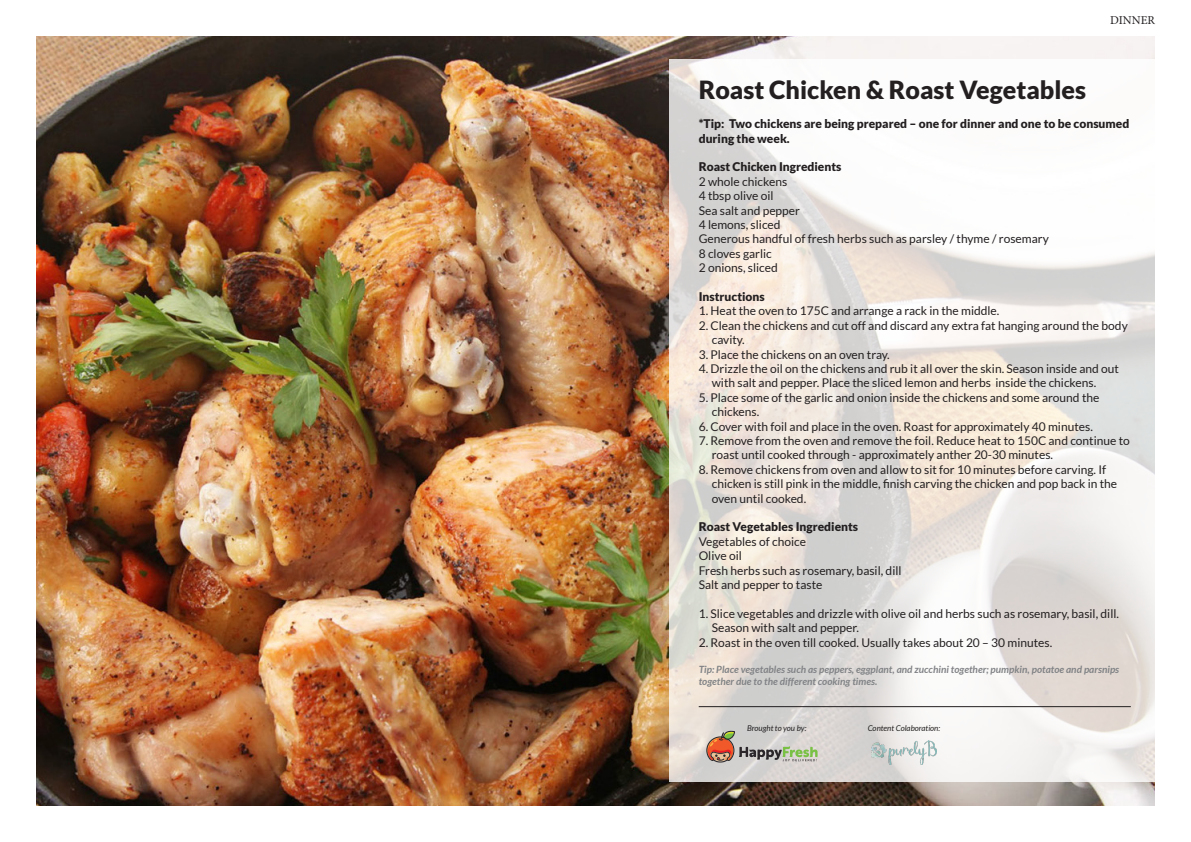
<style>
.page{position:relative;width:1191px;height:842px;background:#fff}
.page>*{position:absolute;margin:0;border:0;box-sizing:border-box;transform-origin:0 0}
.t1{font:900 25px "Lato";color:#231f20}
.t2{font:12px/14.4px "Lato";color:#231f20}
.t3{font:900 12px/14.4px "Lato";color:#231f20}
.t4{font:12px "Minion Pro";color:#231f20}
.t5{font:italic 700 10px/12px "Lato";color:#808285}
.t6{font:italic 8px "Lato";color:#231f20}
</style>
<div class="page">
<img style="left:36px;top:36px;width:1119px;height:769px">
<svg style="left:670px;top:59px;width:485px;height:723px"></svg>
<img style="left:871px;top:741px;width:65px;height:24px">
<svg style="left:706px;top:730px;width:111px;height:32px;background:#beb0a2"></svg>
<hr style="left:698px;top:706px;width:432px;height:1px;background:#231f20">
<p class="t4" style="left:1110px;top:12px;width:46px">DINNER</p>
<p class="t1" style="left:698px;top:75px;width:389px">Roast Chicken &amp; Roast Vegetables</p>
<p class="t3" style="left:698px;top:116px;width:432px">*Tip: Two chickens are being prepared – one for dinner and one to be consumed during the week.</p>
<p class="t3" style="left:698px;top:159px;width:144px">Roast Chicken Ingredients</p>
<p class="t2" style="left:698px;top:174px;width:90px">2 whole chickens</p>
<p class="t2" style="left:698px;top:188px;width:76px">4 tbsp olive oil</p>
<p class="t2" style="left:698px;top:203px;width:103px">Sea salt and pepper</p>
<p class="t2" style="left:698px;top:217px;width:83px">4 lemons, sliced</p>
<p class="t2" style="left:698px;top:232px;width:351px">Generous handful of fresh herbs such as parsley / thyme / rosemary</p>
<p class="t2" style="left:698px;top:246px;width:75px">8 cloves garlic</p>
<p class="t2" style="left:698px;top:260px;width:81px">2 onions, sliced</p>
<p class="t3" style="left:698px;top:289px;width:68px">Instructions</p>
<p class="t2" style="left:698px;top:304px;width:302px">1. Heat the oven to 175C and arrange a rack in the middle.</p>
<p class="t2" style="left:711px;top:318px;width:417px;text-indent:-13px">2. Clean the chickens and cut off and discard any extra fat hanging around the body cavity.</p>
<p class="t2" style="left:698px;top:347px;width:193px">3. Place the chickens on an oven tray.</p>
<p class="t2" style="left:711px;top:361px;width:409px;text-indent:-13px">4. Drizzle the oil on the chickens and rub it all over the skin. Season inside and out with salt and pepper. Place the sliced lemon and herbs inside the chickens.</p>
<p class="t2" style="left:711px;top:390px;width:389px;text-indent:-13px">5. Place some of the garlic and onion inside the chickens and some around the chickens.</p>
<p class="t2" style="left:698px;top:419px;width:395px">6. Cover with foil and place in the oven. Roast for approximately 40 minutes.</p>
<p class="t2" style="left:711px;top:433px;width:420px;text-indent:-13px">7. Remove from the oven and remove the foil. Reduce heat to 150C and continue to roast until cooked through - approximately anther 20-30 minutes.</p>
<p class="t2" style="left:711px;top:462px;width:407px;text-indent:-13px">8. Remove chickens from oven and allow to sit for 10 minutes before carving. If chicken is still pink in the middle, finish carving the chicken and pop back in the oven until cooked.</p>
<p class="t3" style="left:698px;top:519px;width:161px">Roast Vegetables Ingredients</p>
<p class="t2" style="left:698px;top:534px;width:109px">Vegetables of choice</p>
<p class="t2" style="left:698px;top:548px;width:45px">Olive oil</p>
<p class="t2" style="left:698px;top:563px;width:204px">Fresh herbs such as rosemary, basil, dill</p>
<p class="t2" style="left:698px;top:577px;width:125px">Salt and pepper to taste</p>
<p class="t2" style="left:711px;top:606px;width:409px;text-indent:-13px">1. Slice vegetables and drizzle with olive oil and herbs such as rosemary, basil, dill.<br>Season with salt and pepper.</p>
<p class="t2" style="left:698px;top:635px;width:355px">2. Roast in the oven till cooked. Usually takes about 20 – 30 minutes.</p>
<p class="t5" style="left:698px;top:663px;width:422px">Tip: Place vegetables such as peppers, eggplant, and zucchini together; pumpkin, potatoe and parsnips together due to the different cooking times.</p>
<p class="t6" style="left:747px;top:724px;width:61px">Brought to you by:</p>
<p class="t6" style="left:867px;top:724px;width:74px">Content Colaboration:</p>
</div>
